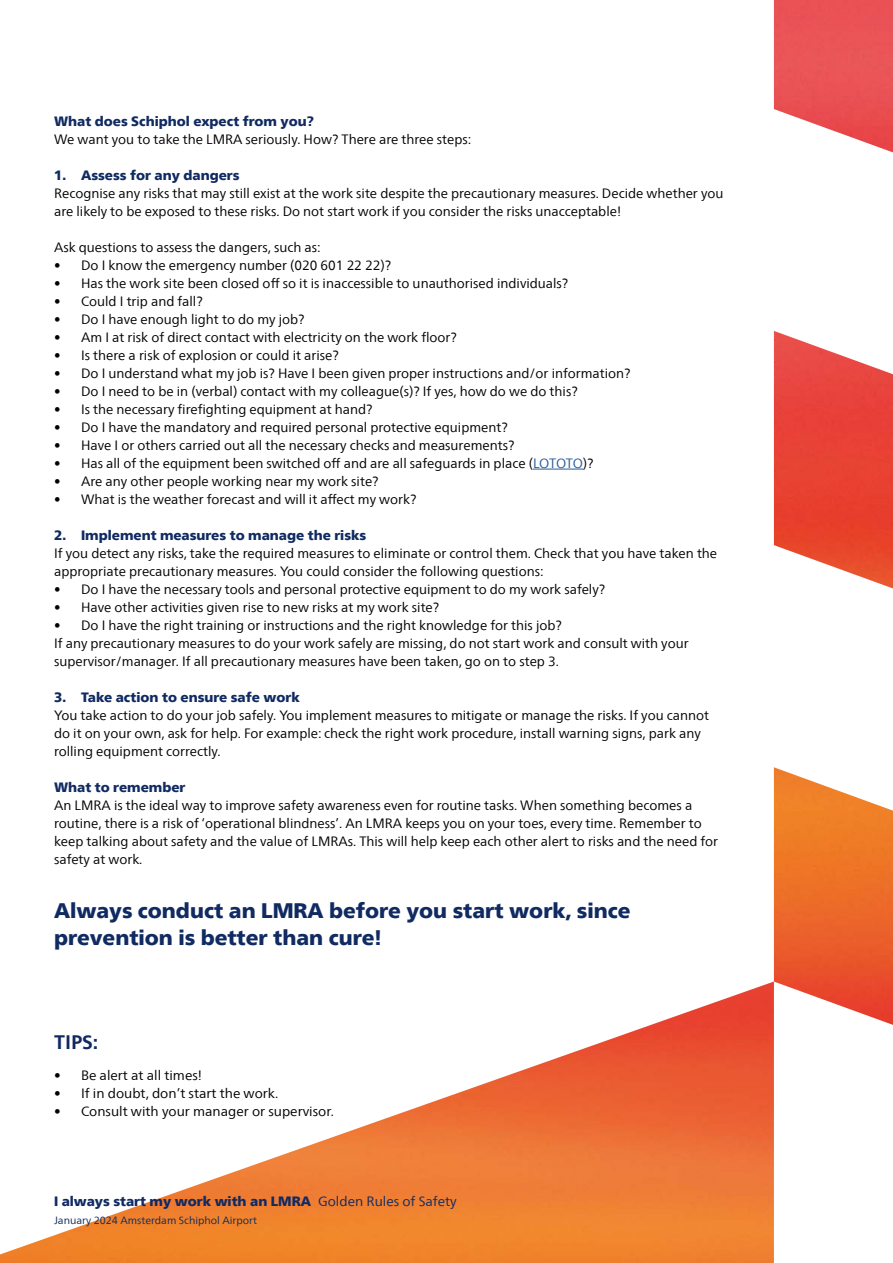
<style>
.page{position:relative;width:893px;height:1263px;background:#fff}
.page>*{position:absolute;margin:0;border:0;box-sizing:border-box;transform-origin:0 0}
.t1{font:900 21px/27px "Frutigerfor Schiphol";color:#102a62}
.t2{font:700 19.5px "Frutigerfor Schiphol";color:#102a62}
.t3{font:13.5px/18px "Frutigerfor Schiphol";color:#000}
.t4{font:900 13.5px "Frutigerfor Schiphol";color:#102a62}
.t5{font:10.5px "Frutigerfor Schiphol";color:#102a62}
.s1{color:#275b9b}
.s2{font-weight:400}
</style>
<div class="page">
<img style="left:0;top:981px;width:774px;height:282px">
<img style="left:774px;top:0;width:119px;height:1025px">
<hr style="left:533px;top:469px;width:50px;height:1px;background:#275b9b">
<p class="t4" style="left:54px;top:113px;width:261px">What does Schiphol expect from you?</p>
<p class="t3" style="left:54px;top:130px;width:419px">We want you to take the LMRA seriously. How? There are three steps:</p>
<p class="t4" style="left:54px;top:167px;width:187px">1. Assess for any dangers</p>
<p class="t3" style="left:54px;top:184px;width:671px">Recognise any risks that may still exist at the work site despite the precautionary measures. Decide whether you are likely to be exposed to these risks. Do not start work if you consider the risks unacceptable!</p>
<p class="t3" style="left:54px;top:238px;width:268px">Ask questions to assess the dangers, such as:</p>
<p class="t3" style="left:54px;top:256px;width:338px">• Do I know the emergency number (020 601 22 22)?</p>
<p class="t3" style="left:54px;top:274px;width:516px">• Has the work site been closed off so it is inaccessible to unauthorised individuals?</p>
<p class="t3" style="left:54px;top:292px;width:150px">• Could I trip and fall?</p>
<p class="t3" style="left:54px;top:310px;width:252px">• Do I have enough light to do my job?</p>
<p class="t3" style="left:54px;top:328px;width:404px">• Am I at risk of direct contact with electricity on the work floor?</p>
<p class="t3" style="left:54px;top:346px;width:286px">• Is there a risk of explosion or could it arise?</p>
<p class="t3" style="left:54px;top:364px;width:578px">• Do I understand what my job is? Have I been given proper instructions and/or information?</p>
<p class="t3" style="left:54px;top:382px;width:525px">• Do I need to be in (verbal) contact with my colleague(s)? If yes, how do we do this?</p>
<p class="t3" style="left:54px;top:400px;width:320px">• Is the necessary firefighting equipment at hand?</p>
<p class="t3" style="left:54px;top:418px;width:455px">• Do I have the mandatory and required personal protective equipment?</p>
<p class="t3" style="left:54px;top:436px;width:462px">• Have I or others carried out all the necessary checks and measurements?</p>
<p class="t3" style="left:54px;top:454px;width:541px">• Has all of the equipment been switched off and are all safeguards in place (<span class="s1">LOTOTO</span>)?</p>
<p class="t3" style="left:54px;top:472px;width:326px">• Are any other people working near my work site?</p>
<p class="t3" style="left:54px;top:490px;width:364px">• What is the weather forecast and will it affect my work?</p>
<p class="t4" style="left:54px;top:527px;width:313px">2. Implement measures to manage the risks</p>
<p class="t3" style="left:54px;top:544px;width:665px">If you detect any risks, take the required measures to eliminate or control them. Check that you have taken the appropriate precautionary measures. You could consider the following questions:</p>
<p class="t3" style="left:54px;top:580px;width:553px">• Do I have the necessary tools and personal protective equipment to do my work safely?</p>
<p class="t3" style="left:54px;top:598px;width:387px">• Have other activities given rise to new risks at my work site?</p>
<p class="t3" style="left:54px;top:616px;width:636px">• Do I have the right training or instructions and the right knowledge for this job?<br>If any precautionary measures to do your work safely are missing, do not start work and consult with your supervisor/manager. If all precautionary measures have been taken, go on to step 3.</p>
<p class="t4" style="left:54px;top:689px;width:247px">3. Take action to ensure safe work</p>
<p class="t3" style="left:54px;top:706px;width:657px">You take action to do your job safely. You implement measures to mitigate or manage the risks. If you cannot do it on your own, ask for help. For example: check the right work procedure, install warning signs, park any rolling equipment correctly.</p>
<p class="t4" style="left:54px;top:779px;width:133px">What to remember</p>
<p class="t3" style="left:54px;top:796px;width:666px">An LMRA is the ideal way to improve safety awareness even for routine tasks. When something becomes a routine, there is a risk of ‘operational blindness’. An LMRA keeps you on your toes, every time. Remember to keep talking about safety and the value of LMRAs. This will help keep each other alert to risks and the need for safety at work.</p>
<h1 class="t1" style="left:54px;top:897px;width:578px">Always conduct an LMRA before you start work, since prevention is better than cure!</h1>
<h2 class="t2" style="left:54px;top:1030px;width:46px">TIPS:</h2>
<p class="t3" style="left:54px;top:1066px;width:150px">• Be alert at all times!</p>
<p class="t3" style="left:54px;top:1084px;width:226px">• If in doubt, don’t start the work.</p>
<p class="t3" style="left:54px;top:1102px;width:281px">• Consult with your manager or supervisor.</p>
<p class="t4" style="left:54px;top:1193px;width:404px">I always start my work with an LMRA <span class="s2">Golden Rules of Safety</span></p>
<p class="t5" style="left:54px;top:1214px;width:205px">January 2024 Amsterdam Schiphol Airport</p>
</div>
